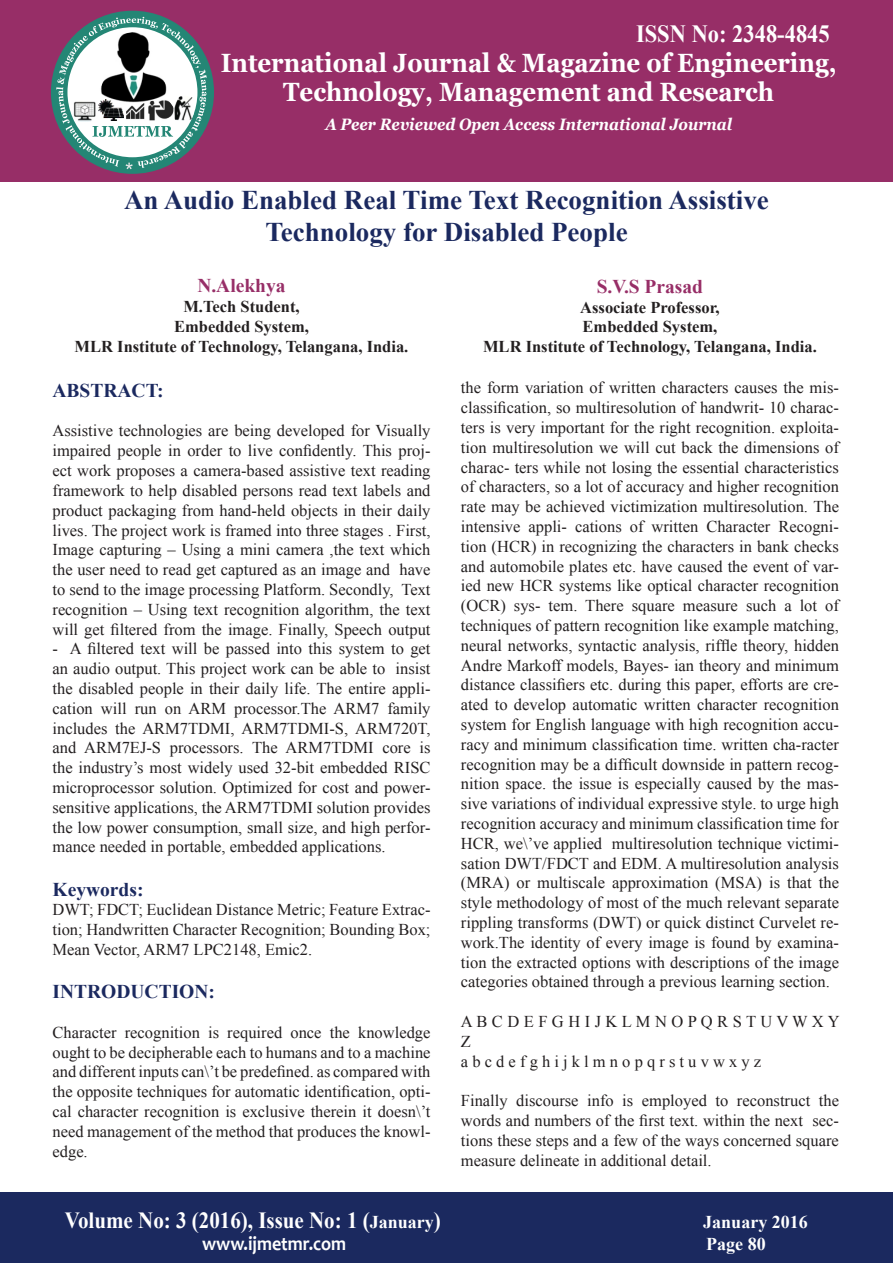
<style>
.page{position:relative;width:893px;height:1263px;background:#fff}
.page>*{position:absolute;margin:0;border:0;box-sizing:border-box;transform-origin:0 0}
.t1{font:700 27px/32.4px "Times New Roman";color:#1b295f;text-align:center}
.t2{font:700 26.4px/28.8px "Georgia";color:#fff;text-align:center;scale:.91 1}
.t3{font:700 24.75px "Times New Roman";color:#fff;scale:.91 1}
.t4{font:700 23.1px "Times New Roman";color:#fff;scale:.91 1}
.t5{font:700 19.8px "Candara";color:#fff;scale:.91 1}
.t6{font:700 19.5px "Times New Roman";color:#1b295f}
.t7{font:700 19.5px "Times New Roman";color:#972e67}
.t8{font:700 18px "Times New Roman";color:#fff}
.t9{font:16.5px/19.8px "Times New Roman";color:#231f20;text-align:justify}
.t10{font:700 16.5px/19.8px "Times New Roman";color:#231f20;text-align:center}
.t11{font:italic 700 16.5px "Georgia";color:#fff;scale:.91 1}
.s1{font-size:18px}
</style>
<div class="page">
<div style="left:0;top:0;width:893px;height:182px;background:#972e67"></div>
<div style="left:51px;top:11px;width:163px;height:163px;background:#248675;border-radius:50%"></div>
<svg style="left:56px;top:17px;width:151px;height:152px"></svg>
<img style="left:146px;top:99px;width:28px;height:23px">
<img style="left:174px;top:96px;width:21px;height:25px">
<img style="left:99px;top:31px;width:72px;height:74px">
<img style="left:72px;top:101px;width:25px;height:21px">
<img style="left:99px;top:99px;width:25px;height:21px">
<div style="left:0;top:1193px;width:893px;height:70px;background:#1b295f"></div>
<h3 class="t3" style="left:636px;top:16px;width:214px">ISSN No: 2348-4845</h3>
<h2 class="t2" style="left:221px;top:49px;width:678px">International Journal &amp; Magazine of Engineering,<br>Technology, Management and Research</h2>
<p class="t11" style="left:325px;top:113px;width:448px">A Peer Reviewed Open Access International Journal</p>
<h1 class="t1" style="left:124px;top:183px;width:646px">An Audio Enabled Real Time Text Recognition Assistive<br>Technology for Disabled People</h1>
<p class="t7" style="left:197px;top:272px;width:90px">N.Alekhya</p>
<p class="t10" style="left:75px;top:296px;width:335px">M.Tech Student,<br>Embedded System,<br>MLR Institute of Technology, Telangana, India.</p>
<p class="t6" style="left:52px;top:377px;width:113px">ABSTRACT:</p>
<p class="t9" style="left:52px;top:421px;width:380px">Assistive technologies are being developed for Visually impaired people in order to live confidently. This proj&shy;ect work proposes a camera-based assistive text reading framework to help disabled persons read text labels and product packaging from hand-held objects in their daily lives. The project work is framed into three stages . First, Image capturing – Using a mini camera ,the text which the user need to read get captured as an image and have to send to the image processing Platform. Secondly, Text recognition – Using text recognition algorithm, the text will get filtered from the image. Finally, Speech output</p>
<p class="t9" style="left:52px;top:639px;width:380px">- A filtered text will be passed into this system to get an audio output. This project work can be able to insist the disabled people in their daily life. The entire appli&shy;cation will run on ARM processor.The ARM7 family includes the ARM7TDMI, ARM7TDMI-S, ARM720T, and ARM7EJ-S processors. The ARM7TDMI core is the industry’s most widely used 32-bit embedded RISC microprocessor solution. Optimized for cost and power&shy;sensitive applications, the ARM7TDMI solution provides the low power consumption, small size, and high perfor&shy;mance needed in portable, embedded applications.</p>
<p class="t6" style="left:52px;top:875px;width:92px">Keywords:</p>
<p class="t9" style="left:52px;top:900px;width:379px">DWT; FDCT; Euclidean Distance Metric; Feature Extrac&shy;tion; Handwritten Character Recognition; Bounding Box; Mean Vector, ARM7 LPC2148, Emic2.</p>
<p class="t6" style="left:52px;top:978px;width:164px">INTRODUCTION:</p>
<p class="t9" style="left:52px;top:1022px;width:380px">Character recognition is required once the knowledge ought to be decipherable each to humans and to a machine and different inputs can\’t be predefined. as compared with the opposite techniques for automatic identification, opti&shy;cal character recognition is exclusive therein it doesn\’t need management of the method that produces the knowl&shy;edge.</p>
<p class="t7" style="left:597px;top:273px;width:108px">S.V.S Prasad</p>
<p class="t10" style="left:483px;top:297px;width:335px">Associate Professor,<br>Embedded System,<br>MLR Institute of Technology, Telangana, India.</p>
<p class="t9" style="left:461px;top:378px;width:380px">the form variation of written characters causes the mis&shy;classification, so multiresolution of handwrit- 10 charac&shy;ters is very important for the right recognition. exploita&shy;tion multiresolution we will cut back the dimensions of charac- ters while not losing the essential characteristics of characters, so a lot of accuracy and higher recognition rate may be achieved victimization multiresolution. The intensive appli- cations of written Character Recogni&shy;tion (HCR) in recognizing the characters in bank checks and automobile plates etc. have caused the event of var&shy;ied new HCR systems like optical character recognition (OCR) sys- tem. There square measure such a lot of techniques of pattern recognition like example matching, neural networks, syntactic analysis, riffle theory, hidden Andre Markoff models, Bayes- ian theory and minimum distance classifiers etc. during this paper, efforts are cre&shy;ated to develop automatic written character recognition system for English language with high recognition accu&shy;racy and minimum classification time. written cha-racter recognition may be a difficult downside in pattern recog&shy;nition space. the issue is especially caused by the mas&shy;sive variations of individual expressive style. to urge high recognition accuracy and minimum classification time for HCR, we\’ve applied multiresolution technique victimi&shy;sation DWT/FDCT and EDM. A multiresolution analysis (MRA) or multiscale approximation (MSA) is that the style methodology of most of the much relevant separate rippling transforms (DWT) or quick distinct Curvelet re&shy;work.The identity of every image is found by examina&shy;tion the extracted options with descriptions of the image categories obtained through a previous learning section.</p>
<p class="t9" style="left:461px;top:1011px;width:380px;text-align:left">A B C D E F G H I J K L M N O P Q R S T U V W X Y<br>Z<br>a b c d e f g h i j k l m n o p q r s t u v w x y z</p>
<p class="t9" style="left:461px;top:1090px;width:379px">Finally discourse info is employed to reconstruct the words and numbers of the first text. within the next sec&shy;tions these steps and a few of the ways concerned square measure delineate in additional detail.</p>
<h3 class="t4" style="left:65px;top:1204px;width:415px">Volume No: 3 (2016), Issue No: 1 (<span class="s1">January</span>)</h3>
<p class="t8" style="left:703px;top:1210px;width:106px">January 2016</p>
<p class="t5" style="left:202px;top:1231px;width:160px">www.ijmetmr.com</p>
<p class="t8" style="left:706px;top:1231px;width:61px">Page 80</p>
</div>
